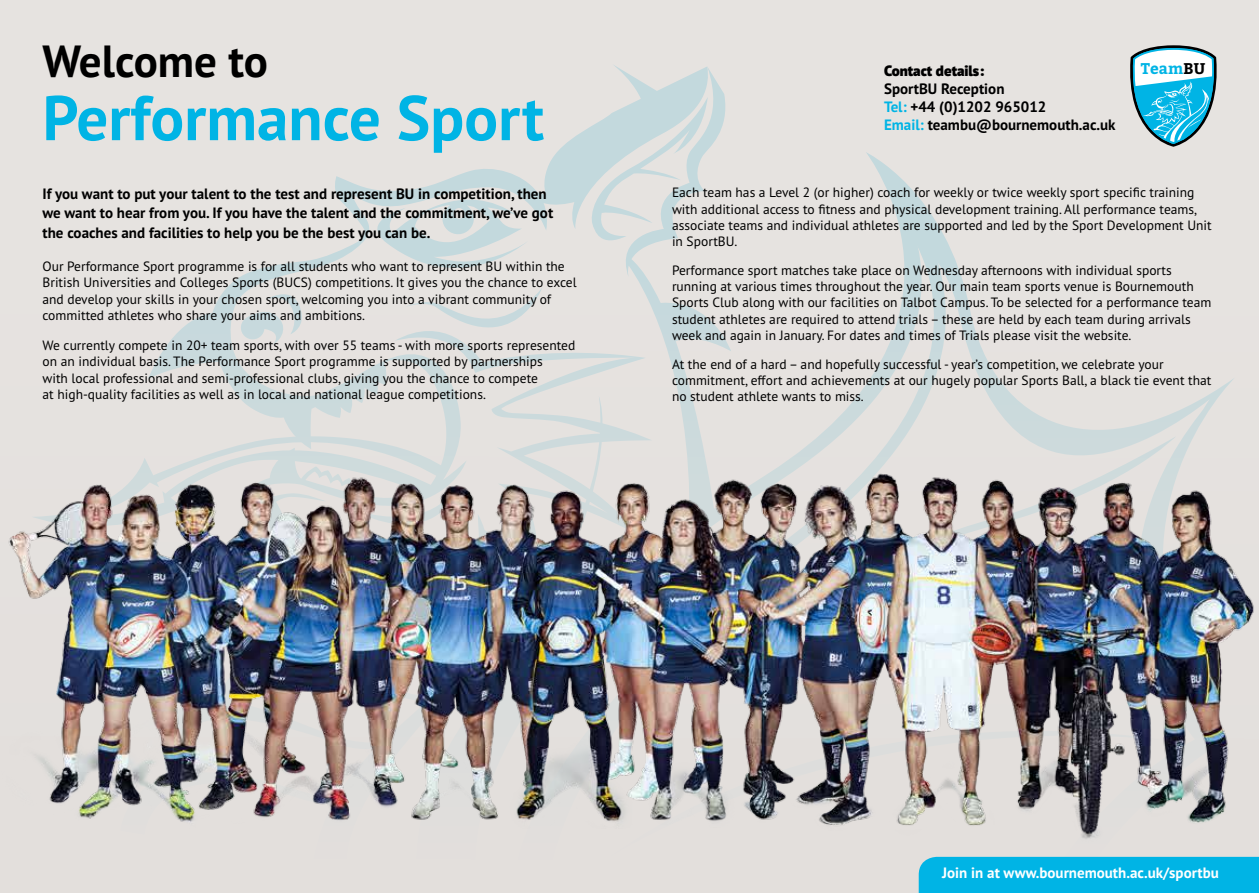
<style>
.page{position:relative;width:1259px;height:893px;background:#e6e3e0}
.page>*{position:absolute;margin:0;border:0;box-sizing:border-box;transform-origin:0 0}
.t1{font:700 63px "PT Sans Pro";color:#00b4e5}
.t2{font:700 45px "PT Sans Pro";color:#000}
.t3{font:700 15.45px "Bitter";color:#00b4e5}
.t4{font:700 15px/19.5px "PT Sans Pro";color:#000}
.t5{font:700 15px "PT Sans Pro";color:#fff}
.t6{font:900 15px "PT Sans Pro";color:#000}
.t7{font:13.5px/16.2px "PT Sans Pro";color:#000}
.s1{color:#00b4e5}
.s2{color:#000}
</style>
<div class="page">
<svg style="left:837px;top:152px;width:398px;height:705px"></svg>
<svg style="left:837px;top:848px;width:327px;height:9px"></svg>
<svg style="left:710px;top:71px;width:21px;height:280px"></svg>
<svg style="left:148px;top:68px;width:562px;height:351px"></svg>
<svg style="left:666px;top:311px;width:56px;height:29px"></svg>
<svg style="left:167px;top:323px;width:47px;height:36px;background:#cbdadd"></svg>
<svg style="left:321px;top:177px;width:221px;height:234px"></svg>
<svg style="left:293px;top:413px;width:9px;height:6px"></svg>
<svg style="left:559px;top:65px;width:149px;height:184px"></svg>
<svg style="left:1130px;top:45px;width:86px;height:102px"></svg>
<div style="left:918px;top:857px;width:341px;height:36px;background:#00b4e5"></div>
<img style="left:8px;top:419px;width:1246px;height:429px">
<h2 class="t2" style="left:43px;top:32px;width:227px">Welcome to</h2>
<h1 class="t1" style="left:43px;top:77px;width:503px">Performance Sport</h1>
<p class="t4" style="left:43px;top:183px;width:512px">If you want to put your talent to the test and represent BU in competition, then we want to hear from you. If you have the talent and the commitment, we’ve got the coaches and facilities to help you be the best you can be.</p>
<p class="t7" style="left:43px;top:257px;width:535px">Our Performance Sport programme is for all students who want to represent BU within the British Universities and Colleges Sports (BUCS) competitions. It gives you the chance to excel and develop your skills in your chosen sport, welcoming you into a vibrant community of committed athletes who share your aims and ambitions.</p>
<p class="t7" style="left:43px;top:336px;width:534px">We currently compete in 20+ team sports, with over 55 teams - with more sports represented on an individual basis. The Performance Sport programme is supported by partnerships<br>with local professional and semi-professional clubs, giving you the chance to compete<br>at high-quality facilities as well as in local and national league competitions.</p>
<p class="t6" style="left:884px;top:60px;width:102px">Contact details:</p>
<p class="t4" style="left:884px;top:79px;width:233px;line-height:18px">SportBU Reception<br><span class="s1">Tel:</span> +44 (0)1202 965012<br><span class="s1">Email:</span> teambu@bournemouth.ac.uk</p>
<p class="t3" style="left:1141px;top:57px;width:66px">Team<span class="s2">BU</span></p>
<p class="t7" style="left:672px;top:184px;width:541px">Each team has a Level 2 (or higher) coach for weekly or twice weekly sport specific training with additional access to fitness and physical development training. All performance teams, associate teams and individual athletes are supported and led by the Sport Development Unit in SportBU.</p>
<p class="t7" style="left:672px;top:262px;width:541px">Performance sport matches take place on Wednesday afternoons with individual sports running at various times throughout the year. Our main team sports venue is Bournemouth Sports Club along with our facilities on Talbot Campus. To be selected for a performance team student athletes are required to attend trials – these are held by each team during arrivals week and again in January. For dates and times of Trials please visit the website.</p>
<p class="t7" style="left:672px;top:356px;width:541px">At the end of a hard – and hopefully successful - year’s competition, we celebrate your commitment, effort and achievements at our hugely popular Sports Ball, a black tie event that no student athlete wants to miss.</p>
<p class="t5" style="left:942px;top:863px;width:278px">Join in at www.bournemouth.ac.uk/sportbu</p>
</div>
